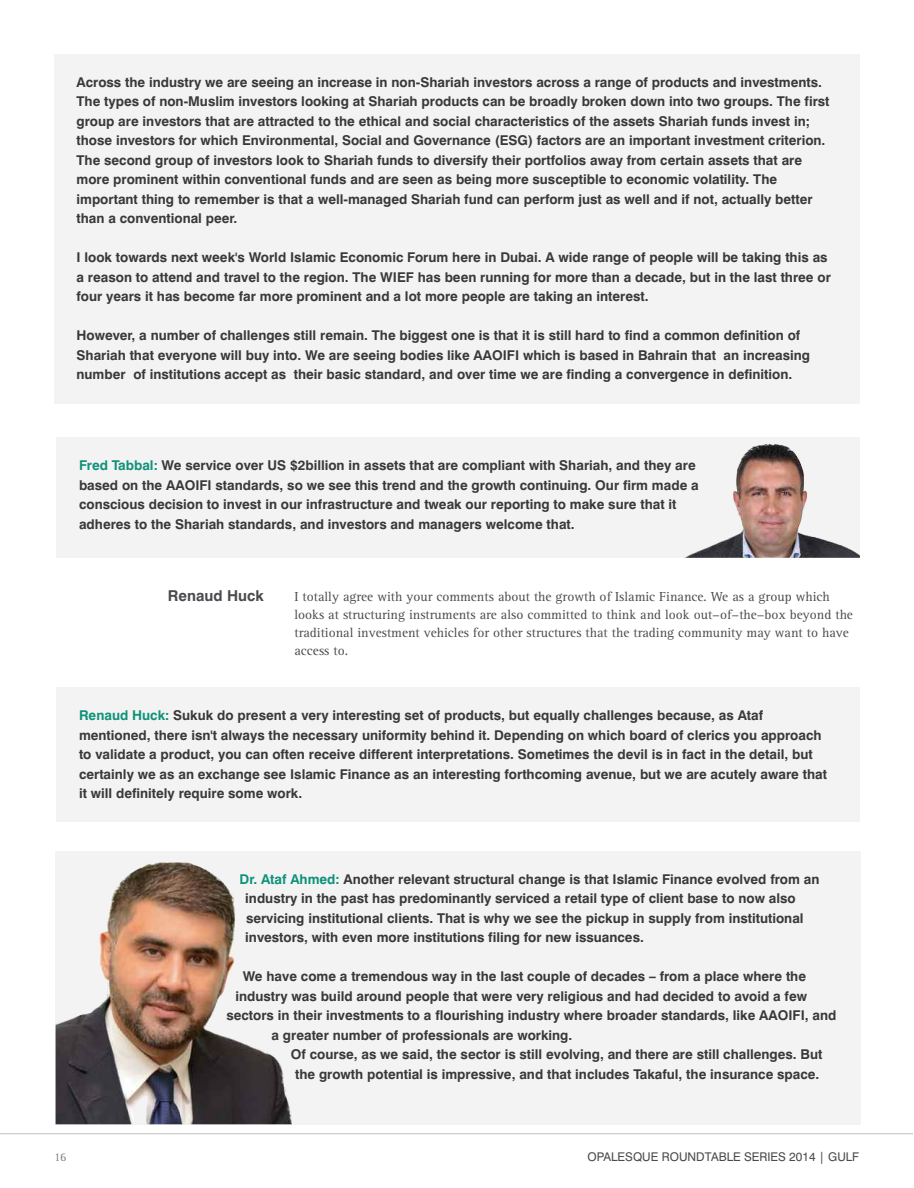
<style>
.page{position:relative;width:914px;height:1188px;background:#fff}
.page>*{position:absolute;margin:0;border:0;box-sizing:border-box;transform-origin:0 0}
.t1{font:700 15px "Swiss 721 BT";color:#4a4b4e}
.t2{font:700 13.5px/19.5px "Swiss 721 BT";color:#39383a}
.t3{font:13.5px/18px "Rotis Serif";color:#4a4b4e}
.t4{font:12px "Swiss 721 BT";color:#4a4b4e}
.t5{font:12px "Rotis Serif";color:#808080}
.s1{color:#0f9279}
</style>
<div class="page">
<hr style="left:0;top:1134px;width:913px;height:1px;background:#c0c0c0">
<div style="left:54px;top:54px;width:806px;height:349px;background:#f3f3f3"></div>
<div style="left:57px;top:437px;width:803px;height:121px;background:#f3f3f3"></div>
<img style="left:684px;top:443px;width:176px;height:115px">
<div style="left:57px;top:688px;width:803px;height:134px;background:#f3f3f3"></div>
<div style="left:55px;top:851px;width:806px;height:273px;background:#f3f3f3"></div>
<img style="left:56px;top:862px;width:236px;height:262px">
<p class="t2" style="left:76px;top:72px;width:754px">Across the industry we are seeing an increase in non-Shariah investors across a range of products and investments.<br>The types of non-Muslim investors looking at Shariah products can be broadly broken down into two groups. The first group are investors that are attracted to the ethical and social characteristics of the assets Shariah funds invest in; those investors for which Environmental, Social and Governance (ESG) factors are an important investment criterion.<br>The second group of investors look to Shariah funds to diversify their portfolios away from certain assets that are more prominent within conventional funds and are seen as being more susceptible to economic volatility. The important thing to remember is that a well-managed Shariah fund can perform just as well and if not, actually better than a conventional peer.</p>
<p class="t2" style="left:77px;top:248px;width:756px">I look towards next week's World Islamic Economic Forum here in Dubai. A wide range of people will be taking this as a reason to attend and travel to the region. The WIEF has been running for more than a decade, but in the last three or four years it has become far more prominent and a lot more people are taking an interest.</p>
<p class="t2" style="left:77px;top:326px;width:735px">However, a number of challenges still remain. The biggest one is that it is still hard to find a common definition of<br>Shariah that everyone will buy into. We are seeing bodies like AAOIFI which is based in Bahrain that an increasing number of institutions accept as their basic standard, and over time we are finding a convergence in definition.</p>
<p class="t2" style="left:79px;top:456px;width:621px"><span class="s1">Fred Tabbal:</span> We service over US $2billion in assets that are compliant with Shariah, and they are based on the AAOIFI standards, so we see this trend and the growth continuing. Our firm made a conscious decision to invest in our infrastructure and tweak our reporting to make sure that it adheres to the Shariah standards, and investors and managers welcome that.</p>
<p class="t1" style="left:168px;top:587px;width:97px">Renaud Huck</p>
<p class="t3" style="left:294px;top:588px;width:560px">I totally agree with your comments about the growth of Islamic Finance. We as a group which looks at structuring instruments are also committed to think and look out−of−the−box beyond the traditional investment vehicles for other structures that the trading community may want to have access to.</p>
<p class="t2" style="left:79px;top:706px;width:749px"><span class="s1">Renaud Huck:</span> Sukuk do present a very interesting set of products, but equally challenges because, as Ataf mentioned, there isn't always the necessary uniformity behind it. Depending on which board of clerics you approach to validate a product, you can often receive different interpretations. Sometimes the devil is in fact in the detail, but certainly we as an exchange see Islamic Finance as an interesting forthcoming avenue, but we are acutely aware that it will definitely require some work.</p>
<p class="t5" style="left:54px;top:1150px;width:14px">16</p>
<p class="t2" style="left:245px;top:869px;width:576px;text-indent:-6px"><span class="s1">Dr. Ataf Ahmed:</span> Another relevant structural change is that Islamic Finance evolved from an industry in the past has predominantly serviced a retail type of client base to now also servicing institutional clients. That is why we see the pickup in supply from institutional investors, with even more institutions filing for new issuances.</p>
<p class="t2" style="left:243px;top:967px;width:565px">We have come a tremendous way in the last couple of decades – from a place where the</p>
<p class="t2" style="left:235px;top:986px;width:573px">industry was build around people that were very religious and had decided to avoid a few</p>
<p class="t2" style="left:226px;top:1006px;width:611px">sectors in their investments to a flourishing industry where broader standards, like AAOIFI, and</p>
<p class="t2" style="left:271px;top:1025px;width:302px">a greater number of professionals are working.</p>
<p class="t2" style="left:291px;top:1045px;width:533px">Of course, as we said, the sector is still evolving, and there are still challenges. But</p>
<p class="t2" style="left:295px;top:1064px;width:526px">the growth potential is impressive, and that includes Takaful, the insurance space.</p>
<p class="t4" style="left:587px;top:1150px;width:273px">OPALESQUE ROUNDTABLE SERIES 2014 | GULF</p>
</div>
